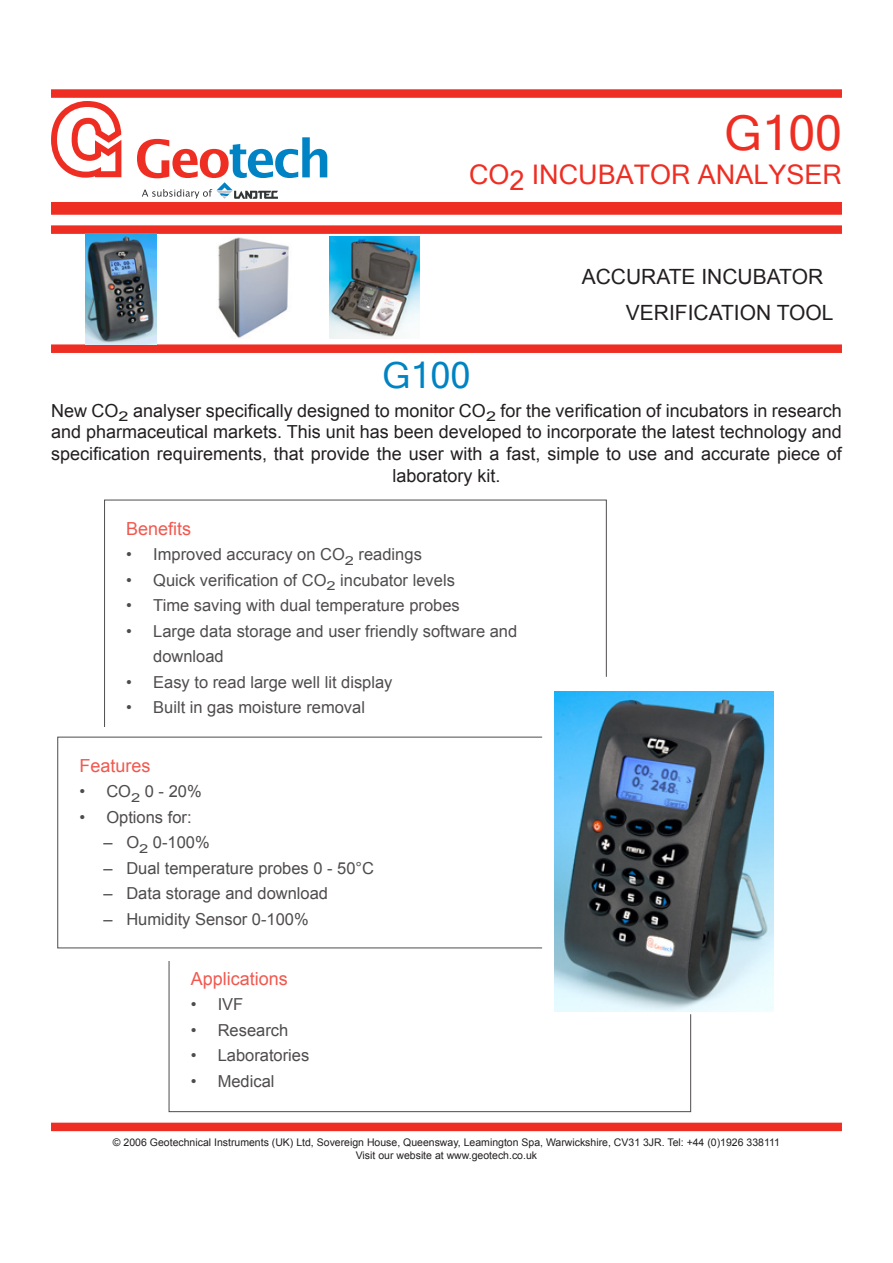
<style>
.page{position:relative;width:893px;height:1263px;background:#fff}
.page>*{position:absolute;margin:0;border:0;box-sizing:border-box;transform-origin:0 0}
.t1{font:48px "Microsoft Sans Serif";color:#ee2e22}
.t2{font:36px "Microsoft Sans Serif";color:#0083c3}
.t3{font:27px "Microsoft Sans Serif";color:#ee2e22}
.t4{font:21px/36px "Arial";color:#231f20}
.t5{font:18px/21.6px "Arial";color:#231f20;text-align:center}
.t6{font:18px "Arial";color:#ee2e22}
.t7{font:16.5px/25.5px "Arial";color:#231f20}
.t8{font:10.5px/12.6px "Arial";color:#231f20;text-align:center}
</style>
<div class="page">
<div style="left:51px;top:89px;width:791px;height:9px;background:#ee2e22"></div>
<div style="left:51px;top:202px;width:791px;height:13px;background:#ee2e22"></div>
<div style="left:51px;top:1123px;width:791px;height:8px;background:#ee2e22"></div>
<div style="left:51px;top:344px;width:791px;height:9px;background:#ee2e22"></div>
<div style="left:51px;top:225px;width:791px;height:9px;background:#ee2e22"></div>
<svg style="left:51px;top:101px;width:70px;height:77px"></svg>
<svg style="left:137px;top:137px;width:190px;height:62px"></svg>
<img style="left:85px;top:233px;width:71px;height:112px">
<img style="left:218px;top:237px;width:71px;height:101px">
<img style="left:554px;top:691px;width:220px;height:320px">
<img style="left:329px;top:236px;width:91px;height:102px">
<h1 class="t1" style="left:724px;top:105px;width:119px">G100</h1>
<h3 class="t3" style="left:469px;top:159px;width:374px">co2 INCUBATOR ANALYSER</h3>
<p class="t4" style="left:626px;top:259px;width:209px;text-indent:-44px">ACCURATE INCUBATOR<br>VERIFICATION TOOL</p>
<h2 class="t2" style="left:383px;top:354px;width:90px">G100</h2>
<p class="t5" style="left:51px;top:400px;width:792px">New CO<sub>2</sub> analyser specifically designed to monitor CO<sub>2</sub> for the verification of incubators in research and pharmaceutical markets. This unit has been developed to incorporate the latest technology and specification requirements, that provide the user with a fast, simple to use and accurate piece of laboratory kit.</p>
<p class="t6" style="left:126px;top:517px;width:67px">Benefits</p>
<p class="t7" style="left:126px;top:542px;width:297px">• Improved accuracy on CO<sub>2</sub> readings</p>
<p class="t7" style="left:126px;top:567px;width:330px">• Quick verification of CO<sub>2</sub> incubator levels</p>
<p class="t7" style="left:126px;top:593px;width:335px">• Time saving with dual temperature probes</p>
<p class="t7" style="left:153px;top:618px;width:366px;text-indent:-27px">• Large data storage and user friendly software and download</p>
<p class="t7" style="left:126px;top:669px;width:268px">• Easy to read large well lit display</p>
<p class="t7" style="left:126px;top:695px;width:240px">• Built in gas moisture removal</p>
<p class="t6" style="left:79px;top:754px;width:73px">Features</p>
<p class="t7" style="left:79px;top:779px;width:124px">• CO<sub>2</sub> 0 - 20%</p>
<p class="t7" style="left:79px;top:804px;width:114px">• Options for:</p>
<p class="t7" style="left:103px;top:830px;width:108px">– O<sub>2</sub> 0-100%</p>
<p class="t7" style="left:103px;top:855px;width:272px">– Dual temperature probes 0 - 50°C</p>
<p class="t7" style="left:103px;top:881px;width:226px">– Data storage and download</p>
<p class="t7" style="left:103px;top:906px;width:207px">– Humidity Sensor 0-100%</p>
<p class="t6" style="left:191px;top:966px;width:99px">Applications</p>
<p class="t7" style="left:191px;top:992px;width:54px">• IVF</p>
<p class="t7" style="left:191px;top:1017px;width:99px">• Research</p>
<p class="t7" style="left:191px;top:1043px;width:120px">• Laboratories</p>
<p class="t7" style="left:191px;top:1068px;width:85px">• Medical</p>
<p class="t8" style="left:113px;top:1136px;width:668px">© 2006 Geotechnical Instruments (UK) Ltd, Sovereign House, Queensway, Leamington Spa, Warwickshire, CV31 3JR. Tel: +44 (0)1926 338111<br>Visit our website at www.geotech.co.uk</p>
</div>
